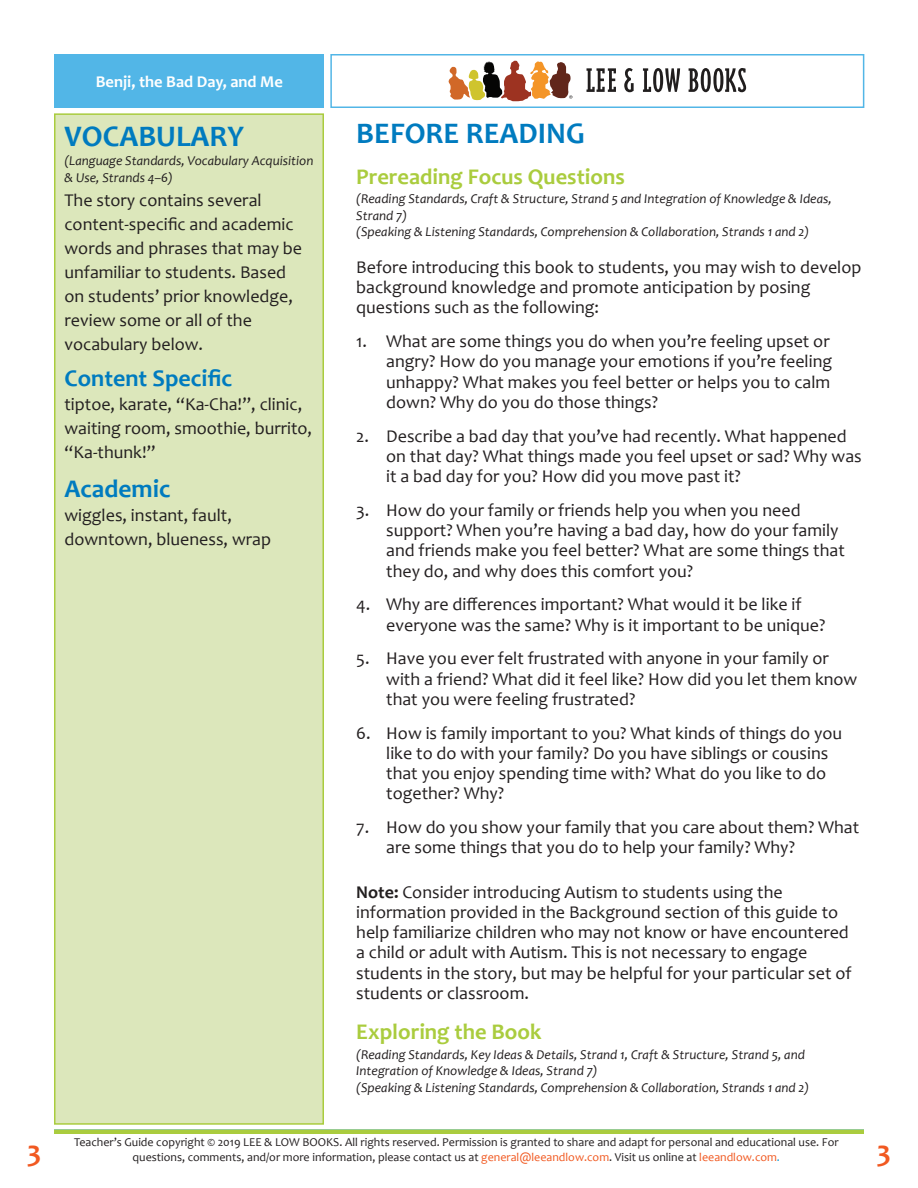
<style>
.page{position:relative;width:918px;height:1188px;background:#fff}
.page>*{position:absolute;margin:0;border:0;box-sizing:border-box;transform-origin:0 0}
.Blue_Single_Column_H{font:700 30px "Candara";color:#007bbf}
.t1{font:700 30px "Candara";color:#f15921}
.text{font:700 25.5px "Candara";color:#007bbf}
.text-2{font:700 24px "Candara";color:#007bbf}
.Green_Running_heads{font:700 22.5px "Candara";color:#aacc3e}
.Green_Running_heads-2{font:18px/20.2px "Candara";color:#231f20}
.text-3{font:18px/24px "Candara";color:#231f20}
.t2{font:700 16.5px "Candara";color:#fff}
.small_italic_subhead{font:italic 13.5px/16.5px "Candara";color:#231f20}
.t3{font:12px/14.4px "Candara";color:#231f20;text-align:center}
.s1{font-weight:700}
.s2{color:#f15921}
.s3{color:#0f9bd3}
</style>
<div class="page">
<div style="left:54px;top:54px;width:270px;height:54px;background:#52b6e7"></div>
<svg style="left:449px;top:61px;width:123px;height:40px"></svg>
<svg style="left:587px;top:68px;width:159px;height:24px"></svg>
<div style="left:330px;top:54px;width:534px;height:54px;border:2px solid #52b6e7"></div>
<hr style="left:54px;top:1130px;width:810px;height:4px;background:#aacc3e">
<div style="left:55px;top:114px;width:268px;height:1010px;background:#dce7bb"></div>
<div style="left:54px;top:113px;width:270px;height:1012px;border:2px solid #aacc3e"></div>
<p class="t1" style="left:27px;top:1133px;width:16px">3</p>
<p class="t2" style="left:96px;top:71px;width:189px">Benji, the Bad Day, and Me</p>
<p class="Blue_Single_Column_H" style="left:64px;top:117px;width:181px">VOCABULARY</p>
<p class="small_italic_subhead" style="left:64px;top:152px;width:251px">(Language Standards, Vocabulary Acquisition &amp; Use, Strands 4–6)</p>
<p class="text-3" style="left:64px;top:188px;width:239px">The story contains several content-specific and academic words and phrases that may be unfamiliar to students. Based on students’ prior knowledge, review some or all of the vocabulary below.</p>
<p class="text-2" style="left:64px;top:363px;width:169px">Content Specific</p>
<p class="text-3" style="left:64px;top:392px;width:249px">tiptoe, karate, “Ka-Cha!”, clinic, waiting room, smoothie, burrito, “Ka-thunk!”</p>
<p class="text" style="left:64px;top:472px;width:107px">Academic</p>
<p class="text-3" style="left:64px;top:503px;width:208px">wiggles, instant, fault, downtown, blueness, wrap</p>
<p class="Blue_Single_Column_H" style="left:356px;top:115px;width:230px">BEFORE READING</p>
<p class="Green_Running_heads" style="left:356px;top:162px;width:270px">Prereading Focus Questions</p>
<p class="small_italic_subhead" style="left:356px;top:190px;width:477px">(Reading Standards, Craft &amp; Structure, Strand 5 and Integration of Knowledge &amp; Ideas,<br>Strand 7)</p>
<p class="small_italic_subhead" style="left:356px;top:223px;width:454px">(Speaking &amp; Listening Standards, Comprehension &amp; Collaboration, Strands 1 and 2)</p>
<p class="text-3" style="left:356px;top:257px;width:507px;line-height:20.2px">Before introducing this book to students, you may wish to develop background knowledge and promote anticipation by posing questions such as the following:</p>
<p class="Green_Running_heads-2" style="left:386px;top:331px;width:447px;text-indent:-30px">1. What are some things you do when you’re feeling upset or angry? How do you manage your emotions if you’re feeling unhappy? What makes you feel better or helps you to calm down? Why do you do those things?</p>
<p class="Green_Running_heads-2" style="left:386px;top:426px;width:477px;text-indent:-30px">2. Describe a bad day that you’ve had recently. What happened on that day? What things made you feel upset or sad? Why was it a bad day for you? How did you move past it?</p>
<p class="Green_Running_heads-2" style="left:386px;top:500px;width:460px;text-indent:-30px">3. How do your family or friends help you when you need support? When you’re having a bad day, how do your family and friends make you feel better? What are some things that they do, and why does this comfort you?</p>
<p class="Green_Running_heads-2" style="left:386px;top:594px;width:441px;text-indent:-30px">4. Why are differences important? What would it be like if everyone was the same? Why is it important to be unique?</p>
<p class="Green_Running_heads-2" style="left:386px;top:648px;width:473px;text-indent:-30px">5. Have you ever felt frustrated with anyone in your family or with a friend? What did it feel like? How did you let them know that you were feeling frustrated?</p>
<p class="Green_Running_heads-2" style="left:386px;top:723px;width:457px;text-indent:-30px">6. How is family important to you? What kinds of things do you like to do with your family? Do you have siblings or cousins that you enjoy spending time with? What do you like to do together? Why?</p>
<p class="Green_Running_heads-2" style="left:386px;top:817px;width:475px;text-indent:-30px">7. How do you show your family that you care about them? What are some things that you do to help your family? Why?</p>
<p class="Green_Running_heads-2" style="left:356px;top:882px;width:497px"><span class="s1">Note:</span> Consider introducing Autism to students using the information provided in the Background section of this guide to help familiarize children who may not know or have encountered a child or adult with Autism. This is not necessary to engage students in the story, but may be helpful for your particular set of students or classroom.</p>
<p class="Green_Running_heads" style="left:356px;top:1018px;width:187px">Exploring the Book</p>
<p class="small_italic_subhead" style="left:356px;top:1046px;width:450px">(Reading Standards, Key Ideas &amp; Details, Strand 1, Craft &amp; Structure, Strand 5, and<br>Integration of Knowledge &amp; Ideas, Strand 7)</p>
<p class="small_italic_subhead" style="left:356px;top:1079px;width:454px">(Speaking &amp; Listening Standards, Comprehension &amp; Collaboration, Strands 1 and 2)</p>
<p class="t3" style="left:74px;top:1135px;width:766px">Teacher’s Guide copyright © 2019 LEE &amp; LOW BOOKS. All rights reserved. Permission is granted to share and adapt for personal and educational use. For questions, comments, and/or more information, please contact us at <span class="s2">general@leeandlow.com</span>. Visit us online at <span class="s2">leeandlow.com</span><span class="s3">.</span></p>
<h1 class="t1" style="left:877px;top:1133px;width:16px">3</h1>
</div>
